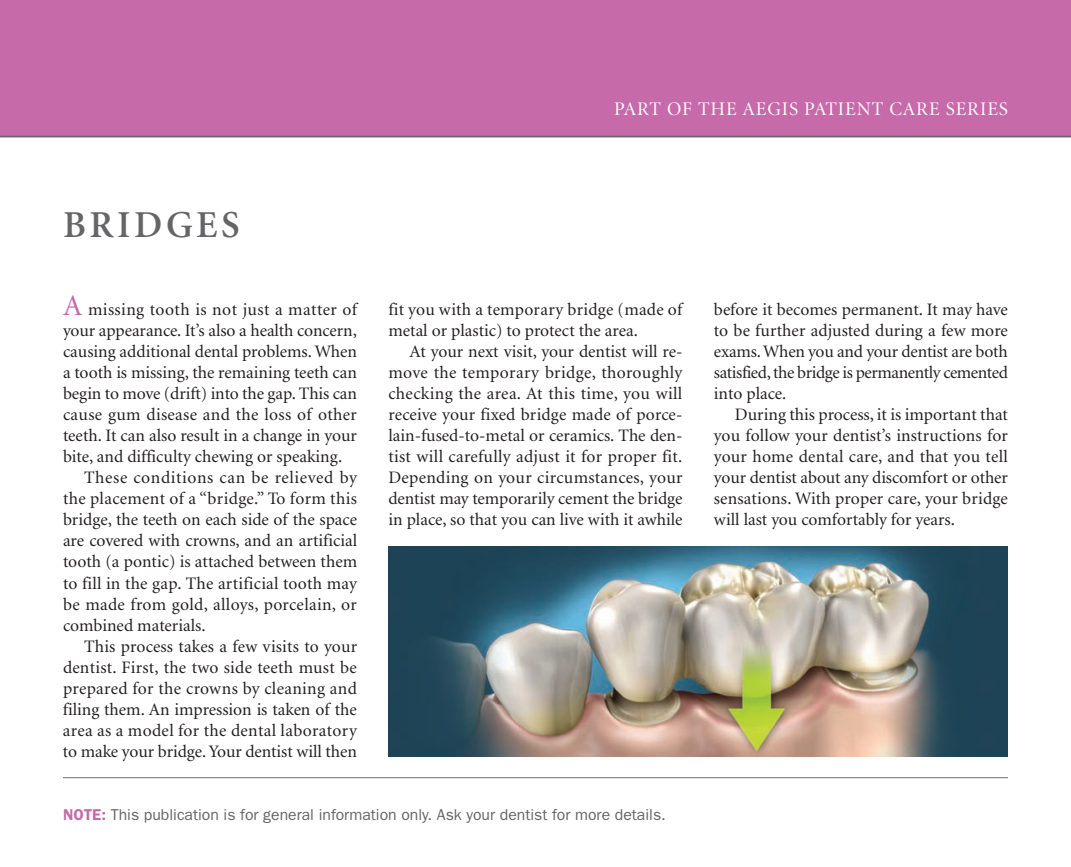
<style>
.page{position:relative;width:1071px;height:867px;background:#fff}
.page>*{position:absolute;margin:0;border:0;box-sizing:border-box;transform-origin:0 0}
.t1{font:600 37.98px "Minion";letter-spacing:.09em;color:#656568}
.t2{font:19.25px "Minion Display";letter-spacing:.045em;color:#fff}
.t3{font:17.5px/21px "Minion";color:#231f20;text-align:justify}
.t4{font:17.5px "Minion";letter-spacing:.02em;color:#231f20}
.t5{font:17.5px "Minion";letter-spacing:.025em;color:#231f20}
.t6{font:17.5px "Minion";letter-spacing:.035em;color:#231f20}
.t7{font:15.75px "Franklin Gothic";color:#656568}
.s1{font-size:29.75px;color:#c66aaa}
.s2{font-weight:600;color:#c66aaa}
</style>
<div class="page">
<div style="left:0;top:0;width:1071px;height:136px;background:#c66aaa"></div>
<hr style="left:0;top:136px;width:1071px;height:1px;background:#656568">
<hr style="left:63px;top:777px;width:945px;height:1px;background:#6c6d70">
<img style="left:388px;top:546px;width:620px;height:210px">
<p class="t2" style="left:614px;top:101px;width:395px">PART OF THE AEGIS PATIENT CARE SERIES</p>
<h1 class="t1" style="left:63px;top:210px;width:178px">BRIDGES</h1>
<p class="t5" style="left:63px;top:303px;width:296px"><span class="s1">A</span> missing tooth is not just a matter of</p>
<p class="t3" style="left:63px;top:321px;width:295px">your appearance. It’s also a health concern,</p>
<p class="t3" style="left:63px;top:342px;width:296px">causing additional dental problems. When</p>
<p class="t3" style="left:63px;top:363px;width:296px">a tooth is missing, the remaining teeth can</p>
<p class="t3" style="left:63px;top:384px;width:296px">begin to move (drift) into the gap. This can</p>
<p class="t4" style="left:63px;top:408px;width:295px">cause gum disease and the loss of other</p>
<p class="t3" style="left:63px;top:426px;width:296px">teeth. It can also result in a change in your</p>
<p class="t3" style="left:63px;top:447px;width:281px">bite, and difficulty chewing or speaking.</p>
<p class="t6" style="left:84px;top:471px;width:274px">These conditions can be relieved by</p>
<p class="t4" style="left:63px;top:492px;width:295px">the placement of a “bridge.” To form this</p>
<p class="t3" style="left:63px;top:510px;width:296px">bridge, the teeth on each side of the space</p>
<p class="t3" style="left:63px;top:531px;width:296px">are covered with crowns, and an artificial</p>
<p class="t3" style="left:63px;top:552px;width:296px">tooth (a pontic) is attached between them</p>
<p class="t3" style="left:63px;top:573px;width:295px">to fill in the gap. The artificial tooth may</p>
<p class="t4" style="left:63px;top:597px;width:295px">be made from gold, alloys, porcelain, or</p>
<p class="t3" style="left:63px;top:615px;width:144px">combined materials.</p>
<p class="t3" style="left:84px;top:636px;width:275px">This process takes a few visits to your</p>
<p class="t3" style="left:63px;top:657px;width:295px">dentist. First, the two side teeth must be</p>
<p class="t4" style="left:63px;top:681px;width:295px">prepared for the crowns by cleaning and</p>
<p class="t3" style="left:63px;top:699px;width:296px">filing them. An impression is taken of the</p>
<p class="t4" style="left:63px;top:723px;width:295px">area as a model for the dental laboratory</p>
<p class="t3" style="left:63px;top:741px;width:295px">to make your bridge.Your dentist will then</p>
<p class="t3" style="left:388px;top:300px;width:295px">fit you with a temporary bridge (made of metal or plastic) to protect the area.</p>
<p class="t3" style="left:388px;top:342px;width:296px;text-indent:21px">At your next visit, your dentist will re&shy;move the temporary bridge, thoroughly checking the area. At this time, you will receive your fixed bridge made of porce&shy;lain-fused-to-metal or ceramics. The den&shy;tist will carefully adjust it for proper fit.<br>Depending on your circumstances, your dentist may temporarily cement the bridge in place, so that you can live with it awhile</p>
<p class="t3" style="left:714px;top:300px;width:296px">before it becomes permanent. It may have to be further adjusted during a few more exams. When you and your dentist are both satisfied, the bridge is permanently cemented into place.</p>
<p class="t3" style="left:714px;top:405px;width:296px;text-indent:21px">During this process, it is important that you follow your dentist’s instructions for your home dental care, and that you tell your dentist about any discomfort or other sensations. With proper care, your bridge will last you comfortably for years.</p>
<p class="t7" style="left:63px;top:808px;width:604px"><span class="s2">NOTE:</span> This publication is for general information only. Ask your dentist for more details.</p>
</div>
